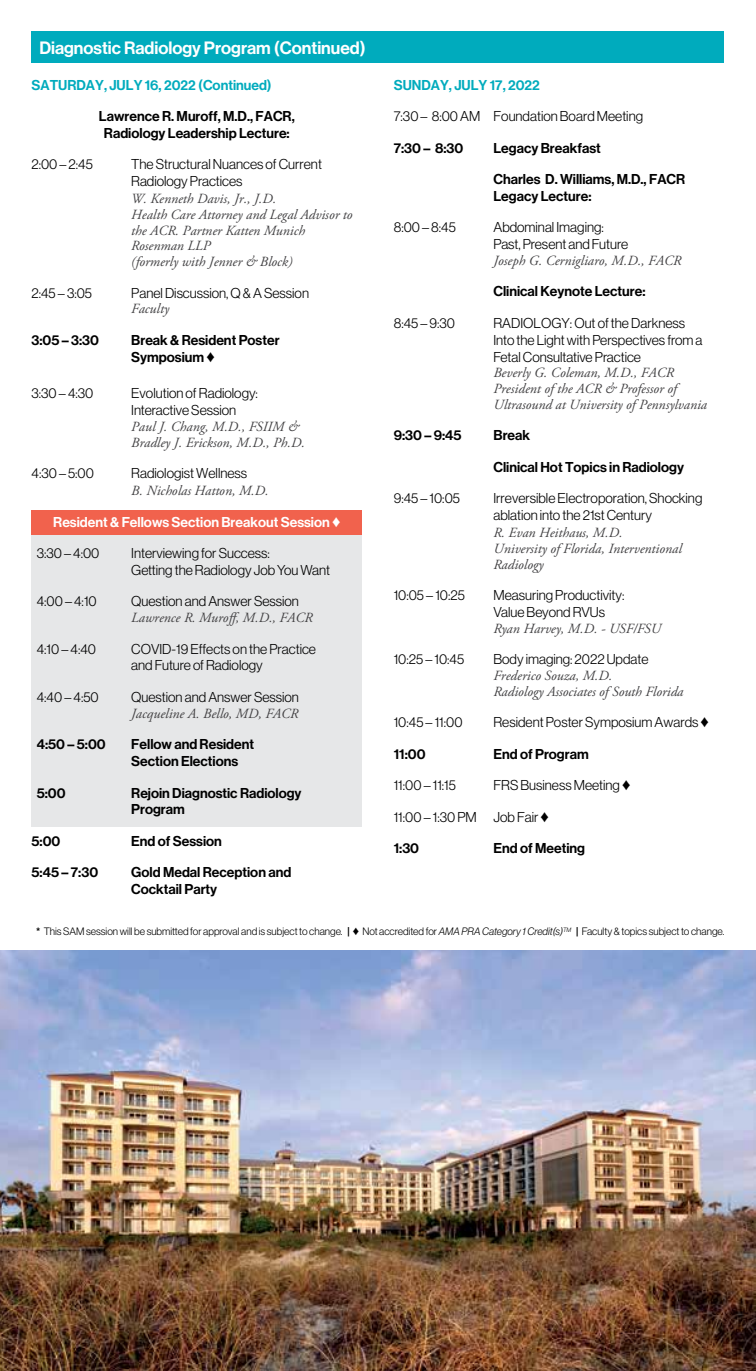
<style>
.page{position:relative;width:756px;height:1371px;background:#fff}
.page>*{position:absolute;margin:0;border:0;box-sizing:border-box;transform-origin:0 0}
.t1{font:17.5px "N Haas Grotesk DS Pro 65 Md";color:#fff}
.t2{font:14px/16.8px "N Haas Grotesk DS Pro 45 Lt";color:#000}
.t3{font:italic 14px/15.8px "Adobe Garamond Pro";color:#414042}
.t4{font:14px/16.8px "N Haas Grotesk DS Pro 65 Md";color:#000}
.t5{font:14px "N Haas Grotesk DS Pro 65 Md";color:#00abbd}
.t6{font:14px "N Haas Grotesk DS Pro 65 Md";color:#fff}
.t7{font:10.5px "N Haas Grotesk DS Pro 45 Lt";color:#000}
.s1{font-family:"N Haas Grotesk DS Pro 65 Md"}
.s2{font-family:"N Haas Grotesk DS Pro 75 Bd"}
.s3{font-family:"N Haas Grotesk DS Pro 46 Lt It"}
</style>
<div class="page">
<div style="left:32px;top:533px;width:330px;height:294px;background:#e6e7e8"></div>
<div style="left:32px;top:510px;width:330px;height:24px;background:#f1624d"></div>
<div style="left:32px;top:32px;width:692px;height:31px;background:#00abbd"></div>
<img style="left:0;top:950px;width:756px;height:420px">
<p class="t1" style="left:39px;top:38px;width:328px">Diagnostic Radiology Program (Continued)</p>
<p class="t5" style="left:32px;top:76px;width:242px">SATURDAY, JULY 16, 2022 (Continued)</p>
<p class="t4" style="left:99px;top:108px;width:197px;text-align:center">Lawrence R. Muroff, M.D., FACR,<br>Radiology Leadership Lecture:</p>
<p class="t2" style="left:31px;top:156px;width:63px">2:00 – 2:45</p>
<p class="t2" style="left:131px;top:156px;width:192px">The Structural Nuances of Current<br>Radiology Practices</p>
<p class="t3" style="left:131px;top:191px;width:223px">W. Kenneth Davis, Jr., J.D.<br>Health Care Attorney and Legal Advisor to the ACR. Partner Katten Munich<br>Rosenman LLP<br>(formerly with Jenner &amp; Block)</p>
<p class="t2" style="left:31px;top:284px;width:62px">2:45 – 3:05</p>
<p class="t2" style="left:131px;top:284px;width:179px">Panel Discussion, Q &amp; A Session</p>
<p class="t3" style="left:131px;top:301px;width:39px">Faculty</p>
<p class="t4" style="left:31px;top:332px;width:69px">3:05 – 3:30</p>
<p class="t4" style="left:131px;top:332px;width:150px">Break &amp; Resident Poster<br>Symposium ♦</p>
<p class="t2" style="left:31px;top:385px;width:63px">3:30 – 4:30</p>
<p class="t2" style="left:131px;top:385px;width:128px">Evolution of Radiology:<br>Interactive Session</p>
<p class="t3" style="left:131px;top:419px;width:175px">Paul J. Chang, M.D., FSIIM &amp;<br>Bradley J. Erickson, M.D., Ph.D.</p>
<p class="t2" style="left:31px;top:465px;width:64px">4:30 – 5:00</p>
<p class="t2" style="left:131px;top:465px;width:117px">Radiologist Wellness</p>
<p class="t3" style="left:131px;top:483px;width:139px">B. Nicholas Hatton, M.D.</p>
<p class="t6" style="left:53px;top:513px;width:289px">Resident &amp; Fellows Section Breakout Session ♦</p>
<p class="t2" style="left:37px;top:544px;width:64px">3:30 – 4:00</p>
<p class="t2" style="left:131px;top:544px;width:200px">Interviewing for Success:<br>Getting the Radiology Job You Want</p>
<p class="t2" style="left:37px;top:593px;width:62px">4:00 – 4:10</p>
<p class="t2" style="left:131px;top:593px;width:169px">Question and Answer Session</p>
<p class="t3" style="left:131px;top:610px;width:183px">Lawrence R. Muroff, M.D., FACR</p>
<p class="t2" style="left:37px;top:640px;width:61px">4:10 – 4:40</p>
<p class="t2" style="left:131px;top:640px;width:186px">COVID-19 Effects on the Practice and Future of Radiology</p>
<p class="t2" style="left:37px;top:688px;width:63px">4:40 – 4:50</p>
<p class="t2" style="left:131px;top:688px;width:169px">Question and Answer Session</p>
<p class="t3" style="left:131px;top:705px;width:169px">Jacqueline A. Bello, MD, FACR</p>
<p class="t4" style="left:37px;top:736px;width:71px">4:50 – 5:00</p>
<p class="t4" style="left:131px;top:736px;width:124px">Fellow and Resident<br>Section Elections</p>
<p class="t4" style="left:37px;top:784px;width:30px">5:00</p>
<p class="t4" style="left:131px;top:784px;width:172px">Rejoin Diagnostic Radiology<br>Program</p>
<p class="t4" style="left:31px;top:832px;width:30px">5:00</p>
<p class="t4" style="left:131px;top:832px;width:92px">End of Session</p>
<p class="t4" style="left:31px;top:864px;width:68px">5:45 – 7:30</p>
<p class="t4" style="left:131px;top:864px;width:162px">Gold Medal Reception and<br>Cocktail Party</p>
<p class="t5" style="left:394px;top:76px;width:148px">SUNDAY, JULY 17, 2022</p>
<p class="t2" style="left:394px;top:108px;width:251px">7:30 – 8:00 AM Foundation Board Meeting</p>
<p class="t4" style="left:394px;top:139px;width:71px">7:30 – 8:30</p>
<p class="t4" style="left:493px;top:139px;width:109px">Legacy Breakfast</p>
<p class="t4" style="left:493px;top:171px;width:193px">Charles D. Williams, M.D., FACR<br>Legacy Lecture:</p>
<p class="t2" style="left:394px;top:219px;width:64px">8:00 – 8:45</p>
<p class="t2" style="left:493px;top:219px;width:136px">Abdominal Imaging:<br>Past, Present and Future</p>
<p class="t3" style="left:493px;top:253px;width:189px">Joseph G. Cernigliaro, M.D., FACR</p>
<p class="t4" style="left:493px;top:283px;width:154px">Clinical Keynote Lecture:</p>
<p class="t2" style="left:394px;top:315px;width:63px">8:45 – 9:30</p>
<p class="t2" style="left:493px;top:315px;width:211px">RADIOLOGY: Out of the Darkness<br>Into the Light with Perspectives from a<br>Fetal Consultative Practice</p>
<p class="t3" style="left:493px;top:365px;width:215px">Beverly G. Coleman, M.D., FACR<br>President of the ACR &amp; Professor of<br>Ultrasound at University of Pennsylvania</p>
<p class="t4" style="left:394px;top:427px;width:69px">9:30 – 9:45</p>
<p class="t4" style="left:493px;top:427px;width:38px">Break</p>
<p class="t4" style="left:493px;top:459px;width:192px">Clinical Hot Topics in Radiology</p>
<p class="t2" style="left:394px;top:490px;width:68px">9:45 – 10:05</p>
<p class="t2" style="left:493px;top:490px;width:210px">Irreversible Electroporation, Shocking ablation into the 21st Century</p>
<p class="t3" style="left:493px;top:525px;width:190px">R. Evan Heithaus, M.D.<br>University of Florida, Interventional<br>Radiology</p>
<p class="t2" style="left:394px;top:586px;width:73px">10:05 – 10:25</p>
<p class="t2" style="left:493px;top:586px;width:132px">Measuring Productivity:<br>Value Beyond RVUs</p>
<p class="t3" style="left:493px;top:620px;width:169px">Ryan Harvey, M.D. - USF/FSU</p>
<p class="t2" style="left:394px;top:651px;width:72px">10:25 – 10:45</p>
<p class="t2" style="left:493px;top:651px;width:157px">Body imaging: 2022 Update</p>
<p class="t3" style="left:493px;top:668px;width:192px">Frederico Souza, M.D.<br>Radiology Associates of South Florida</p>
<p class="t2" style="left:394px;top:714px;width:70px">10:45 – 11:00</p>
<p class="t2" style="left:493px;top:714px;width:217px">Resident Poster Symposium Awards ♦</p>
<p class="t4" style="left:394px;top:745px;width:33px">11:00</p>
<p class="t4" style="left:493px;top:745px;width:97px">End of Program</p>
<p class="t2" style="left:394px;top:777px;width:64px">11:00 – 11:15</p>
<p class="t2" style="left:493px;top:777px;width:138px">FRS Business Meeting ♦</p>
<p class="t2" style="left:394px;top:808px;width:157px">11:00 – 1:30 PM Job Fair ♦</p>
<p class="t4" style="left:394px;top:840px;width:27px">1:30</p>
<p class="t4" style="left:493px;top:840px;width:93px">End of Meeting</p>
<p class="t7" style="left:36px;top:925px;width:690px"><span class="s1">*</span> This SAM session will be submitted for approval and is subject to change. <span class="s2">|</span> ♦ Not accredited for <span class="s3">AMA PRA Category 1 Credit(s)</span><sup>TM</sup> <span class="s2">|</span> Faculty &amp; topics subject to change.</p>
</div>
